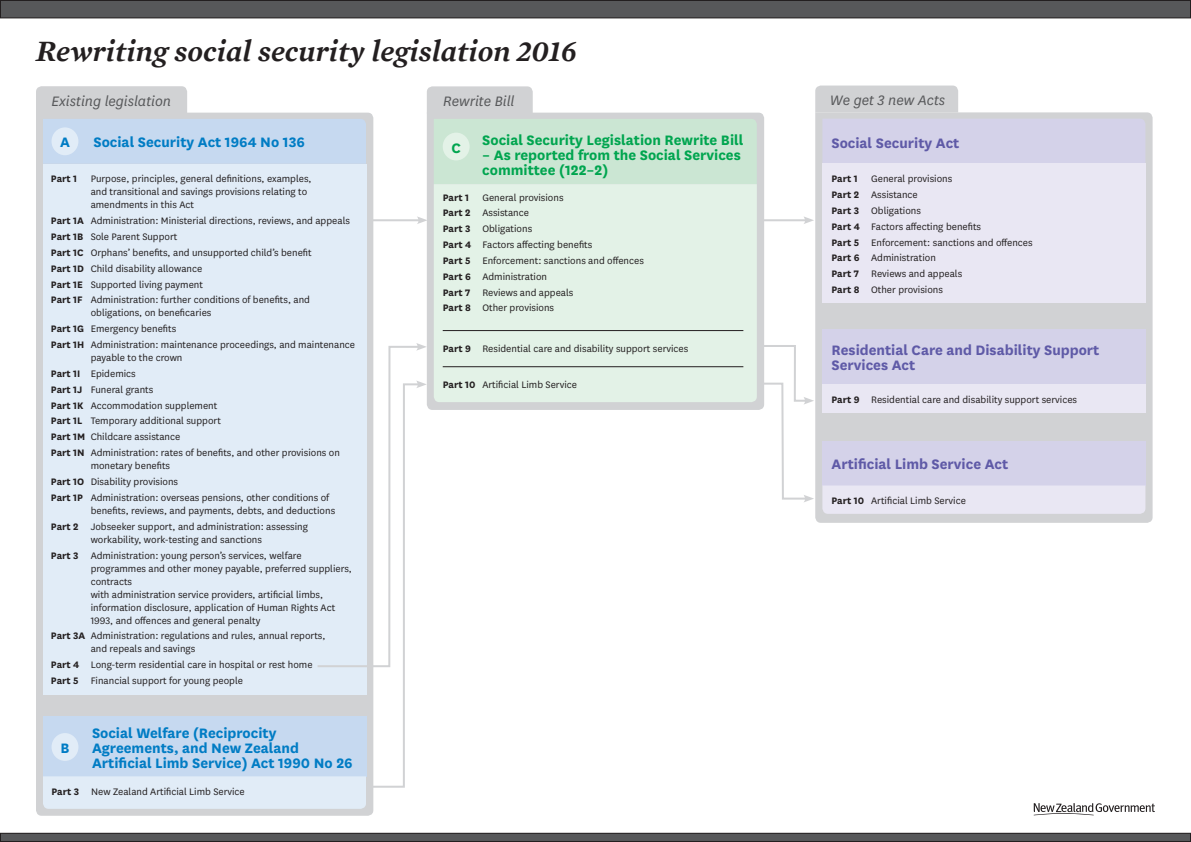
<style>
.page{position:relative;width:1191px;height:842px;background:#fff}
.page>*{position:absolute;margin:0;border:0;box-sizing:border-box;transform-origin:0 0}
.Heading_one{font:italic 600 30px "Mercury Text G1";color:#231f20}
.ABC_headings{font:700 16px/15px "National";color:#007cc4}
.ABC_headings-2{font:700 16px/15px "National";color:#5f5aa7}
.ABC_headings-3{font:700 16px/15px "National";color:#00a54f}
.Section_Headings{font:italic 16px "National";color:#57585a}
.Body{font:11px/13px "National";color:#231f20}
.s1{font-weight:700}
</style>
<div class="page">
<div style="left:427px;top:113px;width:337px;height:297px;background:#d1d2d4"></div>
<svg style="left:727px;top:344px;width:87px;height:158px"></svg>
<div style="left:36px;top:113px;width:337px;height:703px;background:#d1d2d4"></div>
<svg style="left:815px;top:112px;width:337px;height:411px;background:#d2d3d6"></svg>
<div style="left:36px;top:86px;width:151px;height:27px;background:#d1d2d4"></div>
<div style="left:815px;top:86px;width:143px;height:26px;background:#d1d2d4"></div>
<div style="left:427px;top:86px;width:106px;height:27px;background:#d1d2d4"></div>
<svg style="left:1033px;top:803px;width:122px;height:12px"></svg>
<div style="left:43px;top:119px;width:323px;height:45px;background:#c6d9f0"></div>
<div style="left:822px;top:119px;width:323px;height:45px;background:#d4d2e9"></div>
<div style="left:822px;top:441px;width:323px;height:44px;background:#d4d2e9"></div>
<div style="left:434px;top:119px;width:323px;height:65px;background:#cbe6d3"></div>
<div style="left:822px;top:329px;width:323px;height:55px;background:#d4d2e9"></div>
<div style="left:43px;top:164px;width:323px;height:530px;background:#e1ecf7"></div>
<div style="left:434px;top:184px;width:323px;height:218px;background:#e3f2e7"></div>
<div style="left:822px;top:164px;width:323px;height:139px;background:#e9e7f3"></div>
<div style="left:822px;top:485px;width:323px;height:29px;background:#e9e7f3"></div>
<div style="left:822px;top:384px;width:323px;height:29px;background:#e9e7f3"></div>
<hr style="left:372px;top:219px;width:48px;height:2px;background:#d1d2d4">
<svg style="left:417px;top:216px;width:10px;height:8px"></svg>
<hr style="left:758px;top:219px;width:49px;height:2px;background:#d1d2d4">
<svg style="left:803px;top:216px;width:11px;height:8px"></svg>
<div style="left:51px;top:127px;width:27px;height:28px;background:#e1ecf7;border-radius:50%"></div>
<div style="left:443px;top:133px;width:26px;height:27px;background:#e3f2e7;border-radius:50%"></div>
<hr style="left:443px;top:330px;width:300px;height:1px;background:#231f20">
<hr style="left:443px;top:366px;width:300px;height:1px;background:#231f20">
<div style="left:0;top:1px;width:1190px;height:17px;background:#57585a"></div>
<div style="left:0;top:0;width:1191px;height:18px;border:1px solid #231f20"></div>
<div style="left:0;top:833px;width:1190px;height:8px;background:#57585a"></div>
<div style="left:0;top:833px;width:1191px;height:9px;border:1px solid #231f20"></div>
<svg style="left:43px;top:343px;width:384px;height:466px"></svg>
<p class="Heading_one" style="left:36px;top:33px;width:542px">Rewriting social security legislation 2016</p>
<p class="Section_Headings" style="left:52px;top:91px;width:121px">Existing legislation</p>
<p class="Section_Headings" style="left:443px;top:91px;width:73px">Rewrite Bill</p>
<p class="Section_Headings" style="left:830px;top:90px;width:117px">We get 3 new Acts</p>
<p class="ABC_headings" style="left:93px;top:134px;width:213px">Social Security Act 1964 No 136</p>
<p class="ABC_headings-3" style="left:482px;top:131px;width:263px">Social Security Legislation Rewrite Bill</p>
<p class="ABC_headings-3" style="left:482px;top:146px;width:260px">– As reported from the Social Services committee (122–2)</p>
<p class="Body" style="left:91px;top:172px;width:222px;text-indent:-40px"><span class="s1">Part 1</span> Purpose, principles, general definitions, examples, and transitional and savings provisions relating to amendments in this Act</p>
<p class="Body" style="left:51px;top:214px;width:300px"><span class="s1">Part 1A</span> Administration: Ministerial directions, reviews, and appeals</p>
<p class="Body" style="left:51px;top:230px;width:128px"><span class="s1">Part 1B</span> Sole Parent Support</p>
<p class="Body" style="left:51px;top:246px;width:262px"><span class="s1">Part 1C</span> Orphans’ benefits, and unsupported child’s benefit</p>
<p class="Body" style="left:51px;top:261px;width:153px"><span class="s1">Part 1D</span> Child disability allowance</p>
<p class="Body" style="left:51px;top:277px;width:153px"><span class="s1">Part 1E</span> Supported living payment</p>
<p class="Body" style="left:91px;top:293px;width:221px;text-indent:-40px"><span class="s1">Part 1F</span> Administration: further conditions of benefits, and obligations, on beneficaries</p>
<p class="Body" style="left:51px;top:322px;width:127px"><span class="s1">Part 1G</span> Emergency benefits</p>
<p class="Body" style="left:91px;top:338px;width:266px;text-indent:-40px"><span class="s1">Part 1H</span> Administration: maintenance proceedings, and maintenance payable to the crown</p>
<p class="Body" style="left:51px;top:367px;width:86px"><span class="s1">Part 1I</span> Epidemics</p>
<p class="Body" style="left:51px;top:382px;width:104px"><span class="s1">Part 1J</span> Funeral grants</p>
<p class="Body" style="left:51px;top:398px;width:168px"><span class="s1">Part 1K</span> Accommodation supplement</p>
<p class="Body" style="left:51px;top:414px;width:171px"><span class="s1">Part 1L</span> Temporary additional support</p>
<p class="Body" style="left:51px;top:430px;width:131px"><span class="s1">Part 1M</span> Childcare assistance</p>
<p class="Body" style="left:91px;top:446px;width:251px;text-indent:-40px"><span class="s1">Part 1N</span> Administration: rates of benefits, and other provisions on monetary benefits</p>
<p class="Body" style="left:51px;top:475px;width:129px"><span class="s1">Part 1O</span> Disability provisions</p>
<p class="Body" style="left:91px;top:490px;width:246px;text-indent:-40px"><span class="s1">Part 1P</span> Administration: overseas pensions, other conditions of benefits, reviews, and payments, debts, and deductions</p>
<p class="Body" style="left:51px;top:519px;width:259px;text-align:center"><span class="s1">Part 2</span> Jobseeker support, and administration: assessing workability, work-testing and sanctions</p>
<p class="Body" style="left:91px;top:548px;width:263px;text-indent:-40px"><span class="s1">Part 3</span> Administration: young person’s services, welfare programmes and other money payable, preferred suppliers, contracts<br>with administration service providers, artificial limbs, information disclosure, application of Human Rights Act 1993, and offences and general penalty</p>
<p class="Body" style="left:91px;top:629px;width:236px;text-indent:-40px"><span class="s1">Part 3A</span> Administration: regulations and rules, annual reports, and repeals and savings</p>
<p class="Body" style="left:51px;top:658px;width:263px"><span class="s1">Part 4</span> Long-term residential care in hospital or rest home</p>
<p class="Body" style="left:51px;top:674px;width:193px"><span class="s1">Part 5</span> Financial support for young people</p>
<p class="ABC_headings" style="left:60px;top:134px;width:11px">A</p>
<p class="ABC_headings-3" style="left:451px;top:139px;width:11px">C</p>
<p class="Body" style="left:443px;top:190px;width:122px"><span class="s1">Part 1</span> General provisions</p>
<p class="Body" style="left:443px;top:206px;width:88px"><span class="s1">Part 2</span> Assistance</p>
<p class="Body" style="left:443px;top:222px;width:91px"><span class="s1">Part 3</span> Obligations</p>
<p class="Body" style="left:443px;top:238px;width:151px"><span class="s1">Part 4</span> Factors affecting benefits</p>
<p class="Body" style="left:443px;top:254px;width:203px"><span class="s1">Part 5</span> Enforcement: sanctions and offences</p>
<p class="Body" style="left:443px;top:269px;width:106px"><span class="s1">Part 6</span> Administration</p>
<p class="Body" style="left:443px;top:285px;width:132px"><span class="s1">Part 7</span> Reviews and appeals</p>
<p class="Body" style="left:443px;top:301px;width:113px"><span class="s1">Part 8</span> Other provisions</p>
<p class="Body" style="left:443px;top:341px;width:247px"><span class="s1">Part 9</span> Residential care and disability support services</p>
<p class="Body" style="left:443px;top:377px;width:136px"><span class="s1">Part 10</span> Artificial Limb Service</p>
<p class="ABC_headings" style="left:60px;top:739px;width:11px">B</p>
<p class="ABC_headings" style="left:92px;top:724px;width:262px">Social Welfare (Reciprocity<br>Agreements, and New Zealand<br>Artificial Limb Service) Act 1990 No 26</p>
<p class="Body" style="left:52px;top:785px;width:195px"><span class="s1">Part 3</span> New Zealand Artificial Limb Service</p>
<p class="ABC_headings-2" style="left:831px;top:134px;width:129px">Social Security Act</p>
<p class="Body" style="left:831px;top:172px;width:122px"><span class="s1">Part 1</span> General provisions</p>
<p class="Body" style="left:831px;top:188px;width:88px"><span class="s1">Part 2</span> Assistance</p>
<p class="Body" style="left:831px;top:204px;width:91px"><span class="s1">Part 3</span> Obligations</p>
<p class="Body" style="left:831px;top:219px;width:151px"><span class="s1">Part 4</span> Factors affecting benefits</p>
<p class="Body" style="left:831px;top:235px;width:203px"><span class="s1">Part 5</span> Enforcement: sanctions and offences</p>
<p class="Body" style="left:831px;top:251px;width:106px"><span class="s1">Part 6</span> Administration</p>
<p class="Body" style="left:831px;top:267px;width:132px"><span class="s1">Part 7</span> Reviews and appeals</p>
<p class="Body" style="left:831px;top:283px;width:113px"><span class="s1">Part 8</span> Other provisions</p>
<p class="ABC_headings-2" style="left:831px;top:342px;width:269px">Residential Care and Disability Support<br>Services Act</p>
<p class="Body" style="left:831px;top:392px;width:247px"><span class="s1">Part 9</span> Residential care and disability support services</p>
<p class="ABC_headings-2" style="left:831px;top:455px;width:178px">Artificial Limb Service Act</p>
<p class="Body" style="left:831px;top:493px;width:136px"><span class="s1">Part 10</span> Artificial Limb Service</p>
</div>
